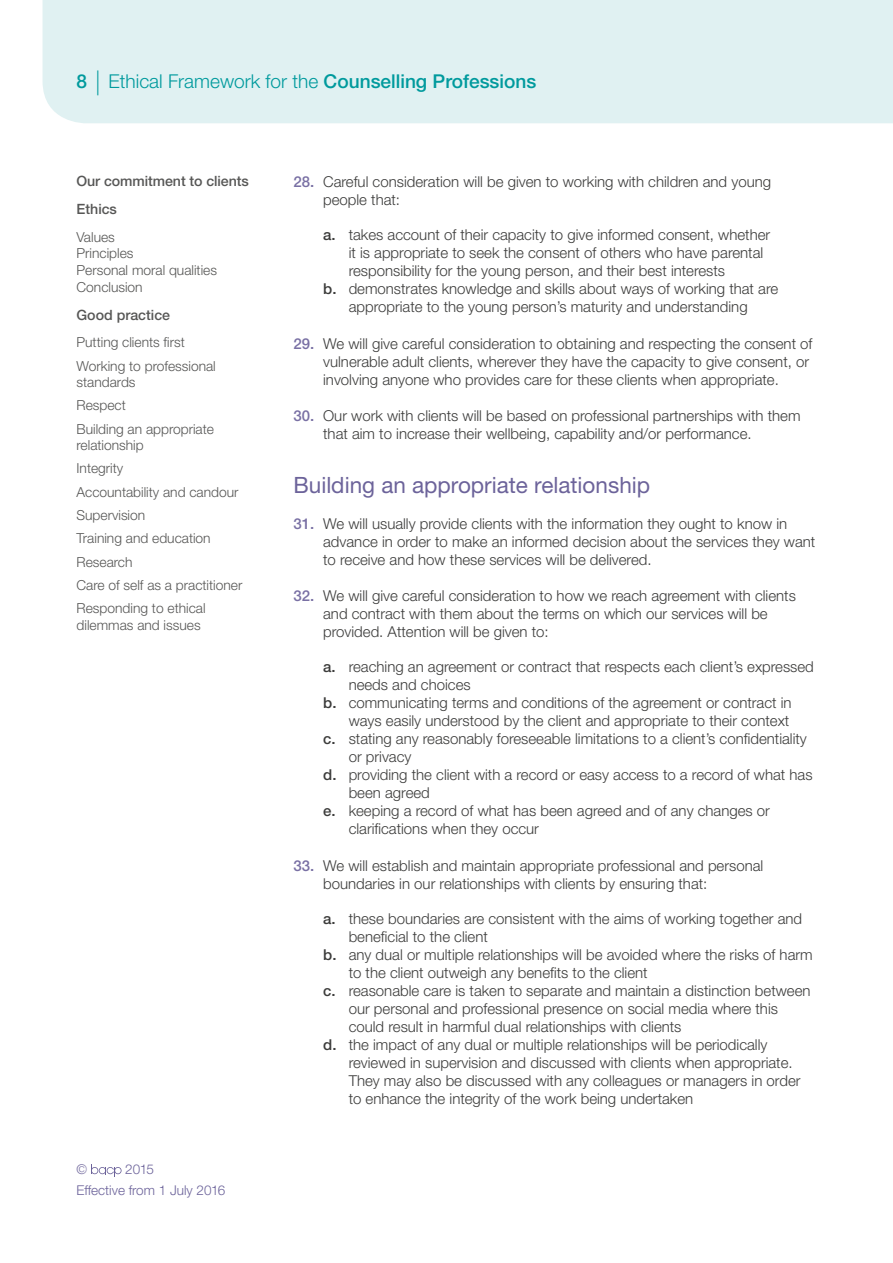
<style>
.page{position:relative;width:893px;height:1263px;background:#fff}
.page>*{position:absolute;margin:0;border:0;box-sizing:border-box;transform-origin:0 0}
.t1{font:22.5px "Helvetica Neue LT Std";color:#6c639a}
.t2{font:500 19.05px "Helvetica Neue LT Std";color:#009a9d}
.t3{font:300 15px/18px "Helvetica Neue LT Std";color:#3c3c3b}
.t4{font:500 14.25px/28px "Helvetica Neue LT Std";letter-spacing:-.005em;color:#575756}
.t5{font:300 13.8px/23.2px "Helvetica Neue LT Std";color:#575756}
.t6{font:300 13.5px/20.4px "Helvetica Neue LT Std";color:#6c639a}
.s1{font-weight:300;font-size:24.75px}
.s2{font-weight:300}
.s3{font-weight:500;color:#7970a4}
.s4{font-weight:500}
</style>
<div class="page">
<svg style="left:91px;top:1164px;width:31px;height:13px"></svg>
<div style="left:43px;top:0;width:850px;height:123px;background:#e0f1f2"></div>
<p class="t2" style="left:77px;top:70px;width:461px">8 <span class="s1">|</span> <span class="s2">Ethical Framework for the</span> Counselling Professions</p>
<p class="t4" style="left:77px;top:167px;width:174px">Our commitment to clients<br>Ethics</p>
<p class="t5" style="left:77px;top:228px;width:142px;line-height:16.5px">Values<br>Principles<br>Personal moral qualities<br>Conclusion</p>
<p class="t4" style="left:77px;top:300px;width:95px">Good practice</p>
<p class="t5" style="left:77px;top:330px;width:141px">Putting clients first<br>Working to professional</p>
<p class="t5" style="left:77px;top:370px;width:139px">standards<br>Respect<br>Building an appropriate</p>
<p class="t5" style="left:77px;top:433px;width:167px">relationship<br>Integrity<br>Accountability and candour<br>Supervision<br>Training and education<br>Research<br>Care of self as a practitioner<br>Responding to ethical</p>
<p class="t5" style="left:77px;top:613px;width:126px">dilemmas and issues</p>
<p class="t6" style="left:77px;top:1159px;width:12px">©</p>
<p class="t6" style="left:77px;top:1159px;width:150px;text-indent:49px">2015<br>Effective from 1 July 2016</p>
<p class="t3" style="left:323px;top:172px;width:449px;text-indent:-30px"><span class="s3">28.</span> Careful consideration will be given to working with children and young people that:</p>
<p class="t3" style="left:323px;top:225px;width:449px"><span class="s4">a.</span> takes account of their capacity to give informed consent, whether</p>
<p class="t3" style="left:349px;top:243px;width:416px">it is appropriate to seek the consent of others who have parental</p>
<p class="t3" style="left:349px;top:261px;width:378px">responsibility for the young person, and their best interests</p>
<p class="t3" style="left:323px;top:279px;width:457px"><span class="s4">b.</span> demonstrates knowledge and skills about ways of working that are</p>
<p class="t3" style="left:349px;top:297px;width:400px">appropriate to the young person’s maturity and understanding</p>
<p class="t3" style="left:323px;top:334px;width:491px;text-indent:-30px"><span class="s3">29.</span> We will give careful consideration to obtaining and respecting the consent of vulnerable adult clients, wherever they have the capacity to give consent, or involving anyone who provides care for these clients when appropriate.</p>
<p class="t3" style="left:323px;top:406px;width:479px;text-indent:-30px"><span class="s3">30.</span> Our work with clients will be based on professional partnerships with them that aim to increase their wellbeing, capability and/or performance.</p>
<h1 class="t1" style="left:293px;top:471px;width:358px">Building an appropriate relationship</h1>
<p class="t3" style="left:323px;top:514px;width:494px;text-indent:-30px"><span class="s3">31.</span> We will usually provide clients with the information they ought to know in advance in order to make an informed decision about the services they want to receive and how these services will be delivered.</p>
<p class="t3" style="left:323px;top:586px;width:474px;text-indent:-30px"><span class="s3">32.</span> We will give careful consideration to how we reach agreement with clients and contract with them about the terms on which our services will be provided. Attention will be given to:</p>
<p class="t3" style="left:323px;top:657px;width:492px"><span class="s4">a.</span> reaching an agreement or contract that respects each client’s expressed</p>
<p class="t3" style="left:349px;top:675px;width:123px">needs and choices</p>
<p class="t3" style="left:323px;top:693px;width:470px"><span class="s4">b.</span> communicating terms and conditions of the agreement or contract in</p>
<p class="t3" style="left:349px;top:711px;width:442px">ways easily understood by the client and appropriate to their context</p>
<p class="t3" style="left:323px;top:729px;width:485px"><span class="s4">c.</span> stating any reasonably foreseeable limitations to a client’s confidentiality</p>
<p class="t3" style="left:349px;top:747px;width:64px">or privacy</p>
<p class="t3" style="left:323px;top:765px;width:491px"><span class="s4">d.</span> providing the client with a record or easy access to a record of what has</p>
<p class="t3" style="left:349px;top:783px;width:83px">been agreed</p>
<p class="t3" style="left:323px;top:801px;width:448px"><span class="s4">e.</span> keeping a record of what has been agreed and of any changes or</p>
<p class="t3" style="left:349px;top:819px;width:192px">clarifications when they occur</p>
<p class="t3" style="left:323px;top:856px;width:442px;text-indent:-30px"><span class="s3">33.</span> We will establish and maintain appropriate professional and personal boundaries in our relationships with clients by ensuring that:</p>
<p class="t3" style="left:323px;top:909px;width:480px"><span class="s4">a.</span> these boundaries are consistent with the aims of working together and</p>
<p class="t3" style="left:349px;top:927px;width:141px">beneficial to the client</p>
<p class="t3" style="left:323px;top:945px;width:491px"><span class="s4">b.</span> any dual or multiple relationships will be avoided where the risks of harm</p>
<p class="t3" style="left:349px;top:963px;width:300px">to the client outweigh any benefits to the client</p>
<p class="t3" style="left:323px;top:981px;width:489px"><span class="s4">c.</span> reasonable care is taken to separate and maintain a distinction between</p>
<p class="t3" style="left:349px;top:999px;width:431px">our personal and professional presence on social media where this</p>
<p class="t3" style="left:349px;top:1017px;width:334px">could result in harmful dual relationships with clients</p>
<p class="t3" style="left:323px;top:1035px;width:446px"><span class="s4">d.</span> the impact of any dual or multiple relationships will be periodically</p>
<p class="t3" style="left:349px;top:1053px;width:445px">reviewed in supervision and discussed with clients when appropriate.</p>
<p class="t3" style="left:349px;top:1071px;width:453px">They may also be discussed with any colleagues or managers in order</p>
<p class="t3" style="left:349px;top:1089px;width:346px">to enhance the integrity of the work being undertaken</p>
</div>
